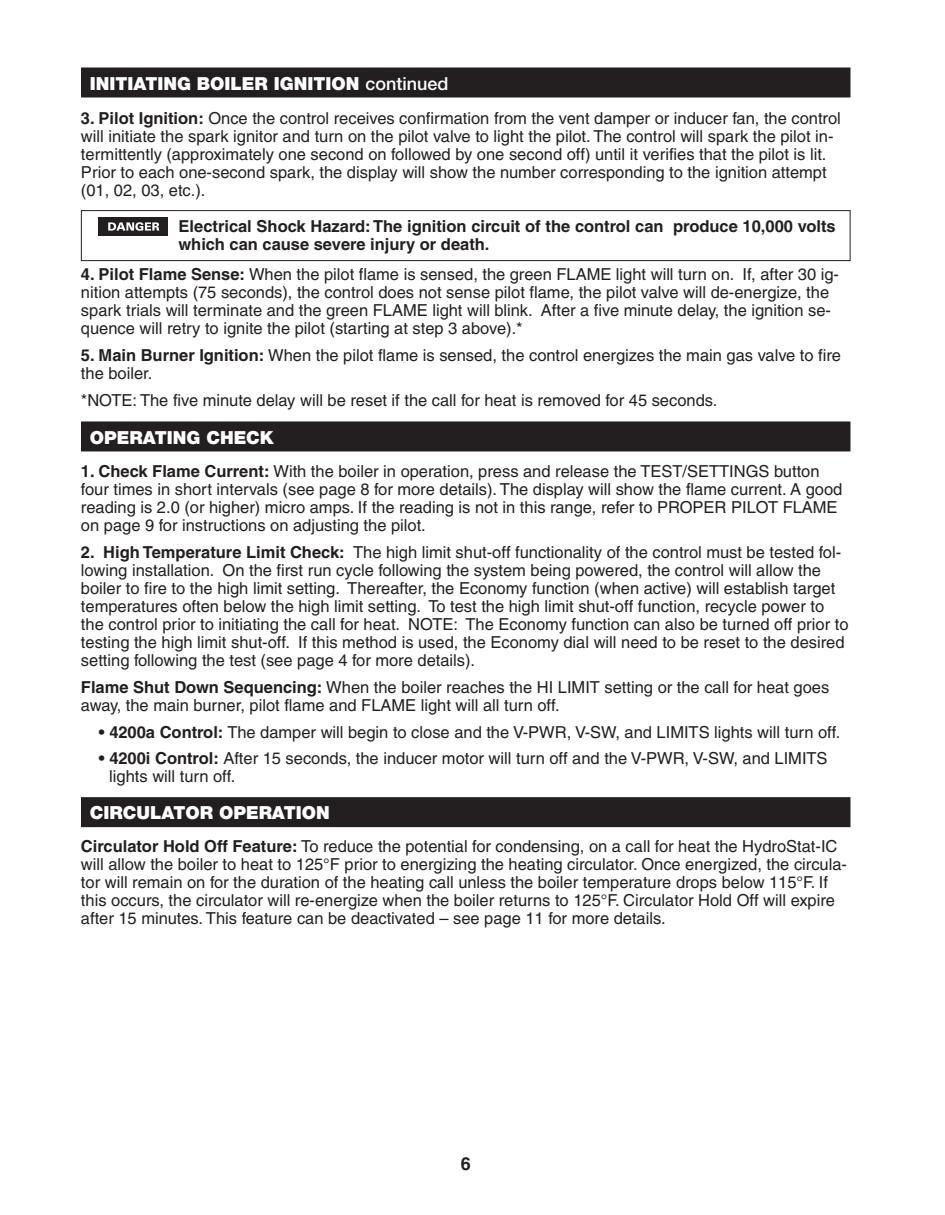
<style>
.page{position:relative;width:945px;height:1215px;background:#fff}
.page>*{position:absolute;margin:0;border:0;box-sizing:border-box;transform-origin:0 0}
.t1{font:900 18px "Helvetica Neue";color:#fff}
.t2{font:700 18px "Helvetica";color:#231f20}
.t3{font:16.5px/18px "Helvetica";color:#231f20}
.t4{font:700 16.5px/18px "Helvetica";color:#231f20}
.s1{font-weight:500}
.s2{font-weight:700}
</style>
<div class="page">
<div style="left:81px;top:68px;width:769px;height:30px;background:#231f20"></div>
<div style="left:81px;top:421px;width:769px;height:30px;background:#231f20"></div>
<div style="left:97px;top:216px;width:71px;height:21px;background:#231f20"></div>
<svg style="left:108px;top:222px;width:51px;height:9px"></svg>
<div style="left:81px;top:797px;width:769px;height:30px;background:#231f20"></div>
<div style="left:81px;top:210px;width:769px;height:51px;border:1px solid #231f20"></div>
<p class="t1" style="left:90px;top:77px;width:360px">INITIATING BOILER IGNITION <span class="s1">continued</span></p>
<p class="t3" style="left:81px;top:111px;width:761px"><span class="s2">3. Pilot Ignition:</span> Once the control receives confirmation from the vent damper or inducer fan, the control will initiate the spark ignitor and turn on the pilot valve to light the pilot. The control will spark the pilot in&shy;termittently (approximately one second on followed by one second off) until it verifies that the pilot is lit.<br>Prior to each one-second spark, the display will show the number corresponding to the ignition attempt (01, 02, 03, etc.).</p>
<p class="t4" style="left:178px;top:219px;width:659px">Electrical Shock Hazard: The ignition circuit of the control can produce 10,000 volts which can cause severe injury or death.</p>
<p class="t3" style="left:81px;top:267px;width:760px"><span class="s2">4. Pilot Flame Sense:</span> When the pilot flame is sensed, the green FLAME light will turn on. If, after 30 ig&shy;nition attempts (75 seconds), the control does not sense pilot flame, the pilot valve will de-energize, the spark trials will terminate and the green FLAME light will blink. After a five minute delay, the ignition se&shy;quence will retry to ignite the pilot (starting at step 3 above).*</p>
<p class="t3" style="left:81px;top:348px;width:762px"><span class="s2">5. Main Burner Ignition:</span> When the pilot flame is sensed, the control energizes the main gas valve to fire the boiler.</p>
<p class="t3" style="left:81px;top:393px;width:638px">*NOTE: The five minute delay will be reset if the call for heat is removed for 45 seconds.</p>
<p class="t1" style="left:90px;top:431px;width:185px">OPERATING CHECK</p>
<p class="t3" style="left:81px;top:463px;width:763px"><span class="s2">1. Check Flame Current:</span> With the boiler in operation, press and release the TEST/SETTINGS button four times in short intervals (see page 8 for more details). The display will show the flame current. A good reading is 2.0 (or higher) micro amps. If the reading is not in this range, refer to PROPER PILOT FLAME on page 9 for instructions on adjusting the pilot.</p>
<p class="t3" style="left:81px;top:544px;width:769px"><span class="s2">2. High Temperature Limit Check:</span> The high limit shut-off functionality of the control must be tested fol&shy;lowing installation. On the first run cycle following the system being powered, the control will allow the boiler to fire to the high limit setting. Thereafter, the Economy function (when active) will establish target temperatures often below the high limit setting. To test the high limit shut-off function, recycle power to the control prior to initiating the call for heat. NOTE: The Economy function can also be turned off prior to testing the high limit shut-off. If this method is used, the Economy dial will need to be reset to the desired setting following the test (see page 4 for more details).</p>
<p class="t3" style="left:81px;top:679px;width:750px"><span class="s2">Flame Shut Down Sequencing:</span> When the boiler reaches the HI LIMIT setting or the call for heat goes away, the main burner, pilot flame and FLAME light will all turn off.</p>
<p class="t3" style="left:99px;top:724px;width:743px"><span class="s2">• 4200a Control:</span> The damper will begin to close and the V-PWR, V-SW, and LIMITS lights will turn off.</p>
<p class="t3" style="left:109px;top:751px;width:720px;text-indent:-10px"><span class="s2">• 4200i Control:</span> After 15 seconds, the inducer motor will turn off and the V-PWR, V-SW, and LIMITS lights will turn off.</p>
<p class="t1" style="left:90px;top:806px;width:241px">CIRCULATOR OPERATION</p>
<p class="t3" style="left:81px;top:839px;width:768px"><span class="s2">Circulator Hold Off Feature:</span> To reduce the potential for condensing, on a call for heat the HydroStat-IC will allow the boiler to heat to 125°F prior to energizing the heating circulator. Once energized, the circula&shy;tor will remain on for the duration of the heating call unless the boiler temperature drops below 115°F. If this occurs, the circulator will re-energize when the boiler returns to 125°F. Circulator Hold Off will expire after 15 minutes. This feature can be deactivated – see page 11 for more details.</p>
<p class="t2" style="left:461px;top:1157px;width:12px">6</p>
</div>
